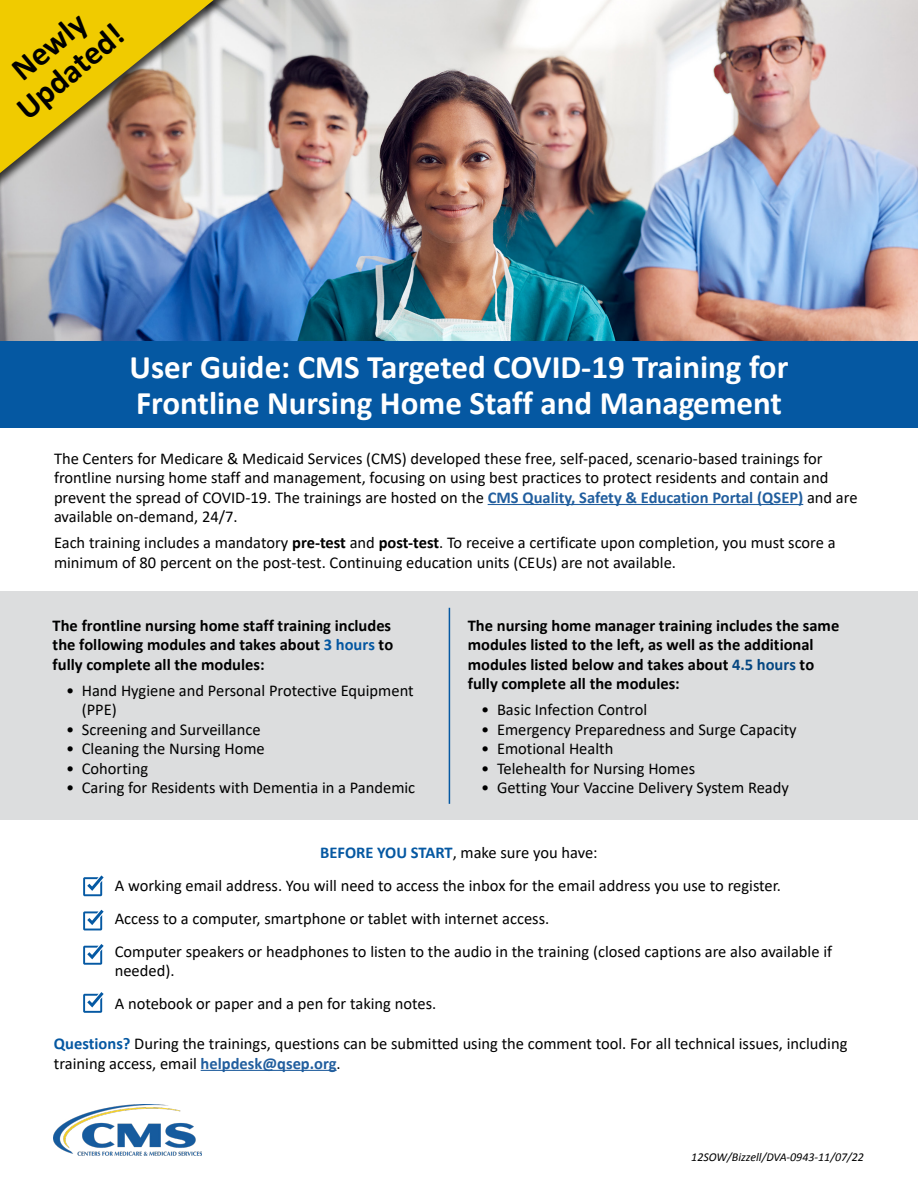
<style>
.page{position:relative;width:918px;height:1188px;background:#fff}
.page>*{position:absolute;margin:0;border:0;box-sizing:border-box;transform-origin:0 0}
.t1{font:700 33px/36px "Calibri";color:#fff}
.t2{font:700 33px/33px "Calibri";color:#000;text-align:center}
.t3{font:16.5px/19.5px "Calibri";color:#000}
.t4{font:700 16.5px/19.5px "Calibri";color:#000}
.t5{font:italic 12px "Calibri";color:#000}
.s1{font-weight:700;color:#215e9e}
.s2{font-weight:700}
.s3{color:#0457a1}
.s4{color:#044681}
.s5{font-weight:700;color:#0558a2}
</style>
<div class="page">
<div style="left:0;top:591px;width:918px;height:229px;background:#dcddde"></div>
<hr style="left:488px;top:504px;width:315px;height:1px;background:#215e9e">
<hr style="left:201px;top:1070px;width:136px;height:1px;background:#215e9e">
<img style="left:54px;top:1104px;width:148px;height:52px">
<hr style="left:449px;top:608px;width:1px;height:196px;background:#0558a2">
<img style="left:0;top:0;width:918px;height:341px">
<div style="left:0;top:341px;width:918px;height:87px;background:#0558a2"></div>
<div style="left:0;top:0;width:273px;height:203px;background:#000;opacity:.75"></div>
<svg style="left:0;top:0;width:214px;height:173px;background:#d2b54b"></svg>
<svg style="left:83px;top:875px;width:21px;height:21px"></svg>
<svg style="left:83px;top:910px;width:21px;height:20px"></svg>
<svg style="left:83px;top:944px;width:21px;height:21px"></svg>
<svg style="left:83px;top:992px;width:21px;height:21px"></svg>
<p class="t2" style="left:-11px;top:75px;width:131px;rotate:-40deg">Newly<br>Updated!</p>
<p class="t1" style="left:130px;top:349px;width:660px">User Guide: CMS Targeted COVID-19 Training for<br>Frontline Nursing Home Staff and Management</p>
<p class="t3" style="left:54px;top:448px;width:805px">The Centers for Medicare &amp; Medicaid Services (CMS) developed these free, self-paced, scenario-based trainings for frontline nursing home staff and management, focusing on using best practices to protect residents and contain and prevent the spread of COVID-19. The trainings are hosted on the <span class="s1">CMS Quality, Safety &amp; Education Portal (QSEP)</span> and are available on-demand, 24/7.</p>
<p class="t3" style="left:54px;top:533px;width:783px">Each training includes a mandatory <span class="s2">pre-test</span> and <span class="s2">post-test</span>. To receive a certificate upon completion, you must score a minimum of 80 percent on the post-test. Continuing education units (CEUs) are not available.</p>
<p class="t4" style="left:53px;top:615px;width:342px">The frontline nursing home staff training includes the following modules and takes about <span class="s3">3 hours</span> to fully complete all the modules:</p>
<p class="t3" style="left:82px;top:680px;width:333px;text-indent:-16px">• Hand Hygiene and Personal Protective Equipment (PPE)</p>
<p class="t3" style="left:66px;top:719px;width:196px">• Screening and Surveillance</p>
<p class="t3" style="left:66px;top:739px;width:200px">• Cleaning the Nursing Home</p>
<p class="t3" style="left:66px;top:758px;width:84px">• Cohorting</p>
<p class="t3" style="left:66px;top:778px;width:351px">• Caring for Residents with Dementia in a Pandemic</p>
<p class="t4" style="left:468px;top:615px;width:373px">The nursing home manager training includes the same modules listed to the left, as well as the additional modules listed below and takes about <span class="s4">4.5 hours</span> to fully complete all the modules:</p>
<p class="t3" style="left:481px;top:700px;width:167px">• Basic Infection Control</p>
<p class="t3" style="left:481px;top:719px;width:317px">• Emergency Preparedness and Surge Capacity</p>
<p class="t3" style="left:481px;top:739px;width:134px">• Emotional Health</p>
<p class="t3" style="left:481px;top:758px;width:215px">• Telehealth for Nursing Homes</p>
<p class="t3" style="left:481px;top:778px;width:309px">• Getting Your Vaccine Delivery System Ready</p>
<p class="t3" style="left:320px;top:842px;width:279px"><span class="s5">BEFORE YOU START</span>, make sure you have:</p>
<p class="t3" style="left:115px;top:875px;width:668px">A working email address. You will need to access the inbox for the email address you use to register.</p>
<p class="t3" style="left:115px;top:908px;width:436px">Access to a computer, smartphone or tablet with internet access.</p>
<p class="t3" style="left:115px;top:941px;width:719px">Computer speakers or headphones to listen to the audio in the training (closed captions are also available if needed).</p>
<p class="t3" style="left:115px;top:994px;width:323px">A notebook or paper and a pen for taking notes.</p>
<p class="t3" style="left:54px;top:1033px;width:795px"><span class="s5">Questions?</span> During the trainings, questions can be submitted using the comment tool. For all technical issues, including training access, email <span class="s1">helpdesk@qsep.org</span>.</p>
<p class="t5" style="left:691px;top:1149px;width:174px">12SOW/Bizzell/DVA-0943-11/07/22</p>
</div>
